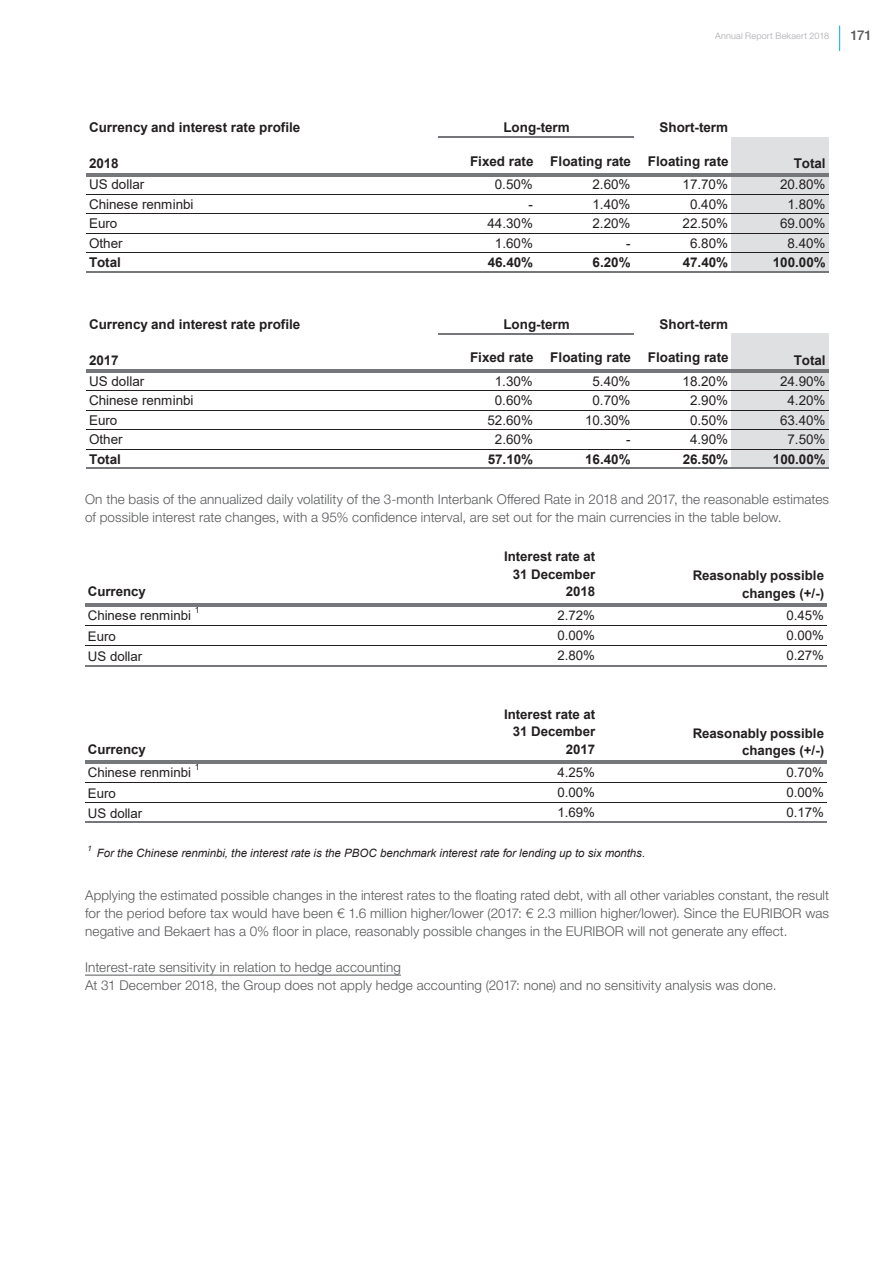
<style>
.page{position:relative;width:893px;height:1263px;background:#fff}
.page>*{position:absolute;margin:0;border:0;box-sizing:border-box;transform-origin:0 0}
.t1{font:300 13.5px/18px "Helvetica Neue LTW1 G";letter-spacing:.01em;color:#57585a}
.t2{font:700 13.5px "Arial";letter-spacing:-.005em;color:#231f20}
.t3{font:13.5px "Arial";letter-spacing:-.005em;color:#231f20}
.t4{font:500 13.5px "Helvetica Neue LTW1 G";color:#57585a}
.t5{font:700 13.2px/17.4px "Arial";letter-spacing:-.005em;color:#231f20;text-align:right}
.t6{font:13.2px "Arial";letter-spacing:-.005em;color:#231f20}
.t7{font:italic 11.55px "Arial";letter-spacing:-.005em;color:#231f20}
.t8{font:300 9px "Helvetica Neue LTW1 G";letter-spacing:.025em;color:#a7a8ac}
.t9{font:8.85px "Arial";color:#231f20}
.t10{font:italic 7.65px "Arial";color:#231f20}
</style>
<div class="page">
<hr style="left:85px;top:975px;width:316px;height:1px;background:#57585a">
<div style="left:731px;top:137px;width:98px;height:135px;background:#dfe0e2"></div>
<hr style="left:438px;top:136px;width:196px;height:2px;background:#75777a">
<hr style="left:86px;top:173px;width:743px;height:3px;background:#75777a">
<hr style="left:86px;top:194px;width:743px;height:1px;background:#231f20">
<hr style="left:86px;top:214px;width:743px;height:1px;background:#231f20">
<hr style="left:86px;top:233px;width:743px;height:1px;background:#231f20">
<hr style="left:86px;top:253px;width:743px;height:1px;background:#231f20">
<hr style="left:86px;top:271px;width:743px;height:2px;background:#75777a">
<div style="left:731px;top:334px;width:98px;height:135px;background:#dfe0e2"></div>
<hr style="left:438px;top:333px;width:196px;height:1px;background:#75777a">
<hr style="left:86px;top:369px;width:743px;height:4px;background:#75777a">
<hr style="left:86px;top:391px;width:743px;height:1px;background:#231f20">
<hr style="left:86px;top:410px;width:743px;height:1px;background:#231f20">
<hr style="left:86px;top:429px;width:743px;height:1px;background:#231f20">
<hr style="left:86px;top:449px;width:743px;height:1px;background:#231f20">
<hr style="left:86px;top:468px;width:743px;height:1px;background:#75777a">
<hr style="left:85px;top:603px;width:742px;height:3px;background:#75777a">
<hr style="left:85px;top:625px;width:742px;height:1px;background:#231f20">
<hr style="left:85px;top:646px;width:742px;height:1px;background:#231f20">
<hr style="left:85px;top:665px;width:742px;height:2px;background:#75777a">
<hr style="left:85px;top:761px;width:742px;height:3px;background:#75777a">
<hr style="left:85px;top:782px;width:742px;height:1px;background:#231f20">
<hr style="left:85px;top:802px;width:742px;height:1px;background:#231f20">
<hr style="left:85px;top:821px;width:742px;height:2px;background:#75777a">
<svg style="left:839px;top:26px;width:1px;height:25px"></svg>
<p class="t8" style="left:715px;top:30px;width:116px">Annual Report Bekaert 2018</p>
<p class="t4" style="left:850px;top:27px;width:23px">171</p>
<p class="t2" style="left:89px;top:118px;width:213px">Currency and interest rate profile</p>
<p class="t2" style="left:659px;top:118px;width:70px">Short-term</p>
<p class="t2" style="left:89px;top:154px;width:31px">2018</p>
<p class="t2" style="left:470px;top:152px;width:65px">Fixed rate</p>
<p class="t2" style="left:550px;top:152px;width:82px">Floating rate</p>
<p class="t2" style="left:648px;top:152px;width:82px">Floating rate</p>
<p class="t2" style="left:794px;top:154px;width:33px">Total</p>
<p class="t3" style="left:89px;top:175px;width:57px">US dollar</p>
<p class="t3" style="left:495px;top:175px;width:40px">0.50%</p>
<p class="t3" style="left:592px;top:175px;width:40px">2.60%</p>
<p class="t3" style="left:683px;top:175px;width:47px">17.70%</p>
<p class="t3" style="left:780px;top:175px;width:47px">20.80%</p>
<p class="t3" style="left:89px;top:195px;width:106px">Chinese renminbi</p>
<p class="t3" style="left:529px;top:195px;width:6px">-</p>
<p class="t3" style="left:592px;top:195px;width:40px">1.40%</p>
<p class="t3" style="left:690px;top:195px;width:40px">0.40%</p>
<p class="t3" style="left:787px;top:195px;width:40px">1.80%</p>
<p class="t3" style="left:89px;top:214px;width:30px">Euro</p>
<p class="t3" style="left:487px;top:214px;width:47px">44.30%</p>
<p class="t3" style="left:592px;top:214px;width:40px">2.20%</p>
<p class="t3" style="left:683px;top:214px;width:47px">22.50%</p>
<p class="t3" style="left:780px;top:214px;width:47px">69.00%</p>
<p class="t3" style="left:89px;top:234px;width:35px">Other</p>
<p class="t3" style="left:495px;top:234px;width:40px">1.60%</p>
<p class="t3" style="left:626px;top:234px;width:6px">-</p>
<p class="t3" style="left:690px;top:234px;width:40px">6.80%</p>
<p class="t3" style="left:787px;top:234px;width:40px">8.40%</p>
<p class="t2" style="left:89px;top:253px;width:33px">Total</p>
<p class="t2" style="left:488px;top:253px;width:47px">46.40%</p>
<p class="t2" style="left:593px;top:253px;width:40px">6.20%</p>
<p class="t2" style="left:683px;top:253px;width:47px">47.40%</p>
<p class="t2" style="left:773px;top:253px;width:54px">100.00%</p>
<p class="t2" style="left:503px;top:118px;width:68px">Long-term</p>
<p class="t2" style="left:89px;top:314px;width:213px">Currency and interest rate profile</p>
<p class="t2" style="left:659px;top:314px;width:70px">Short-term</p>
<p class="t2" style="left:89px;top:350px;width:31px">2017</p>
<p class="t2" style="left:470px;top:348px;width:65px">Fixed rate</p>
<p class="t2" style="left:550px;top:348px;width:82px">Floating rate</p>
<p class="t2" style="left:648px;top:348px;width:82px">Floating rate</p>
<p class="t2" style="left:794px;top:350px;width:33px">Total</p>
<p class="t3" style="left:89px;top:372px;width:57px">US dollar</p>
<p class="t3" style="left:495px;top:372px;width:40px">1.30%</p>
<p class="t3" style="left:592px;top:372px;width:40px">5.40%</p>
<p class="t3" style="left:683px;top:372px;width:47px">18.20%</p>
<p class="t3" style="left:780px;top:372px;width:47px">24.90%</p>
<p class="t3" style="left:89px;top:391px;width:106px">Chinese renminbi</p>
<p class="t3" style="left:495px;top:391px;width:40px">0.60%</p>
<p class="t3" style="left:592px;top:391px;width:40px">0.70%</p>
<p class="t3" style="left:690px;top:391px;width:40px">2.90%</p>
<p class="t3" style="left:787px;top:391px;width:40px">4.20%</p>
<p class="t3" style="left:89px;top:411px;width:30px">Euro</p>
<p class="t3" style="left:487px;top:411px;width:47px">52.60%</p>
<p class="t3" style="left:585px;top:411px;width:47px">10.30%</p>
<p class="t3" style="left:690px;top:411px;width:40px">0.50%</p>
<p class="t3" style="left:780px;top:411px;width:47px">63.40%</p>
<p class="t3" style="left:89px;top:430px;width:35px">Other</p>
<p class="t3" style="left:495px;top:430px;width:40px">2.60%</p>
<p class="t3" style="left:626px;top:430px;width:6px">-</p>
<p class="t3" style="left:690px;top:430px;width:40px">4.90%</p>
<p class="t3" style="left:787px;top:430px;width:40px">7.50%</p>
<p class="t2" style="left:89px;top:449px;width:33px">Total</p>
<p class="t2" style="left:488px;top:449px;width:47px">57.10%</p>
<p class="t2" style="left:585px;top:449px;width:47px">16.40%</p>
<p class="t2" style="left:683px;top:449px;width:47px">26.50%</p>
<p class="t2" style="left:773px;top:449px;width:54px">100.00%</p>
<p class="t2" style="left:503px;top:314px;width:68px">Long-term</p>
<p class="t1" style="left:85px;top:490px;width:746px">On the basis of the annualized daily volatility of the 3-month Interbank Offered Rate in 2018 and 2017, the reasonable estimates of possible interest rate changes, with a 95% confidence interval, are set out for the main currencies in the table below.</p>
<p class="t5" style="left:88px;top:583px;width:60px">Currency</p>
<p class="t9" style="left:195px;top:604px;width:6px">1</p>
<p class="t6" style="left:88px;top:606px;width:105px">Chinese renminbi</p>
<p class="t5" style="left:504px;top:548px;width:93px">Interest rate at<br>31 December<br>2018</p>
<p class="t5" style="left:693px;top:567px;width:133px">Reasonably possible changes (+/-)</p>
<p class="t6" style="left:558px;top:606px;width:39px">2.72%</p>
<p class="t6" style="left:786px;top:606px;width:39px">0.45%</p>
<p class="t6" style="left:88px;top:627px;width:29px">Euro</p>
<p class="t6" style="left:558px;top:626px;width:39px">0.00%</p>
<p class="t6" style="left:786px;top:626px;width:39px">0.00%</p>
<p class="t6" style="left:88px;top:648px;width:56px">US dollar</p>
<p class="t6" style="left:558px;top:647px;width:39px">2.80%</p>
<p class="t6" style="left:786px;top:647px;width:39px">0.27%</p>
<p class="t5" style="left:88px;top:740px;width:60px">Currency</p>
<p class="t9" style="left:195px;top:761px;width:6px">1</p>
<p class="t6" style="left:88px;top:763px;width:105px">Chinese renminbi</p>
<p class="t5" style="left:504px;top:706px;width:93px">Interest rate at<br>31 December<br>2017</p>
<p class="t5" style="left:693px;top:725px;width:133px">Reasonably possible changes (+/-)</p>
<p class="t6" style="left:558px;top:763px;width:39px">4.25%</p>
<p class="t6" style="left:786px;top:763px;width:39px">0.70%</p>
<p class="t6" style="left:88px;top:784px;width:29px">Euro</p>
<p class="t6" style="left:558px;top:783px;width:39px">0.00%</p>
<p class="t6" style="left:786px;top:783px;width:39px">0.00%</p>
<p class="t6" style="left:88px;top:804px;width:56px">US dollar</p>
<p class="t6" style="left:558px;top:803px;width:39px">1.69%</p>
<p class="t6" style="left:786px;top:803px;width:39px">0.17%</p>
<p class="t10" style="left:87px;top:843px;width:6px">1</p>
<p class="t7" style="left:97px;top:845px;width:550px">For the Chinese renminbi, the interest rate is the PBOC benchmark interest rate for lending up to six months.</p>
<p class="t1" style="left:85px;top:886px;width:746px;text-align:justify">Applying the estimated possible changes in the interest rates to the floating rated debt, with all other variables constant, the result for the period before tax would have been € 1.6 million higher/lower (2017: € 2.3 million higher/lower). Since the EURIBOR was negative and Bekaert has a 0% floor in place, reasonably possible changes in the EURIBOR will not generate any effect.</p>
<p class="t1" style="left:85px;top:958px;width:693px">Interest-rate sensitivity in relation to hedge accounting<br>At 31 December 2018, the Group does not apply hedge accounting (2017: none) and no sensitivity analysis was done.</p>
</div>
